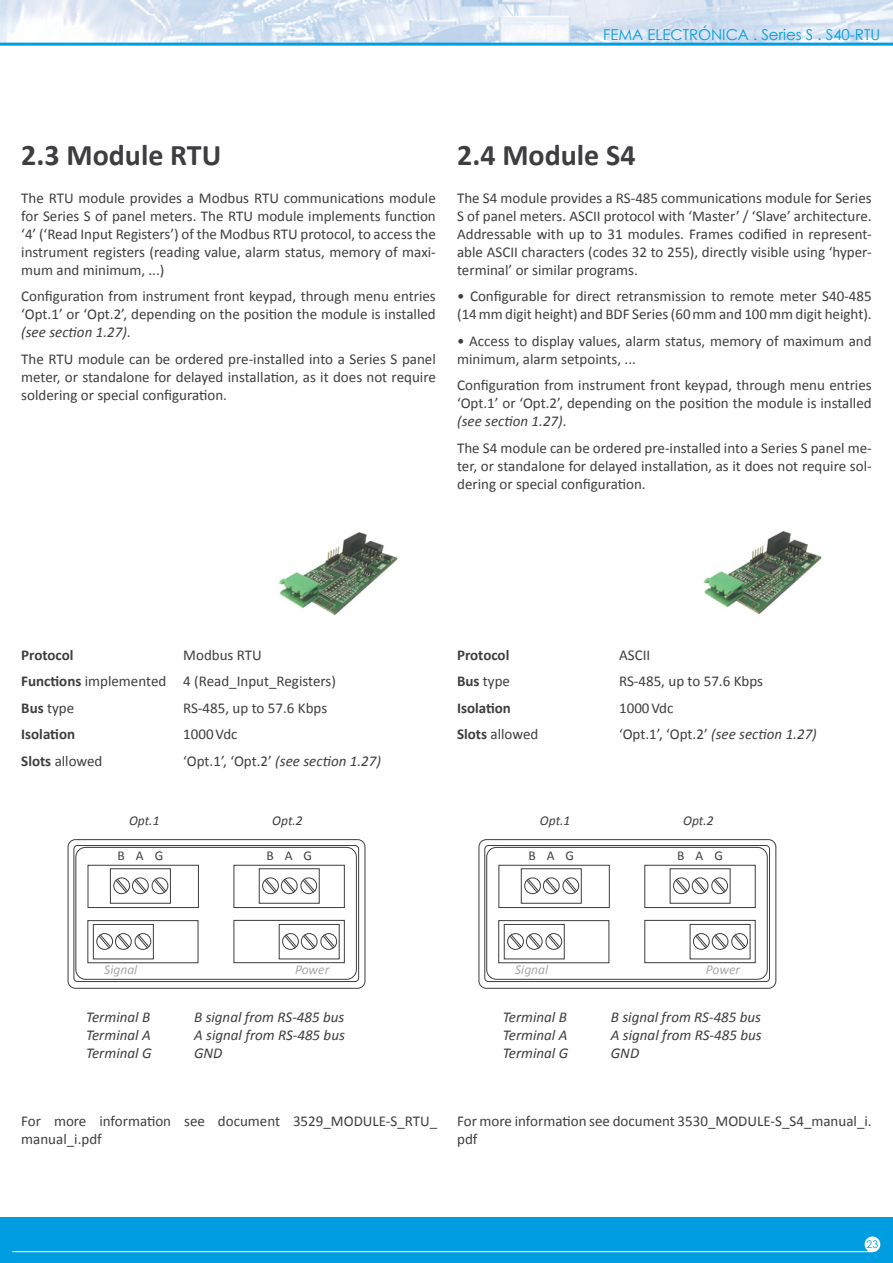
<style>
.page{position:relative;width:893px;height:1263px;background:#fff}
.page>*{position:absolute;margin:0;border:0;box-sizing:border-box;transform-origin:0 0}
.t1{font:700 30px "Calibri";color:#3e3d40}
.t2{font:15px/18px "Calibri";color:#3e3d40;text-align:justify}
.t3{font:italic 15px "Calibri";color:#3e3d40}
.t4{font:700 15px "Calibri";color:#3e3d40}
.t5{font:15px "Century Gothic";color:#009ee0}
.t6{font:italic 13.5px "Calibri";color:#a7a8aa}
.t7{font:italic 13.5px "Calibri";color:#3e3d40}
.t8{font:13.5px "Calibri";color:#3e3d40}
.t9{font:10.5px "Century Gothic";color:#009ee0}
.s1{font-style:italic}
.s2{font-weight:700}
.s3{font-style:normal}
</style>
<div class="page">
<div style="left:0;top:1217px;width:893px;height:46px;background:#009ee0"></div>
<img style="left:0;top:0;width:893px;height:43px">
<hr style="left:0;top:43px;width:893px;height:3px;background:#009ee0">
<hr style="left:12px;top:1251px;width:861px;height:1px;background:#fff">
<div style="left:865px;top:1236px;width:15px;height:16px;background:#fff;border-radius:50%"></div>
<img style="left:703px;top:531px;width:119px;height:84px">
<img style="left:279px;top:532px;width:119px;height:84px">
<svg style="left:68px;top:839px;width:297px;height:150px"></svg>
<svg style="left:479px;top:839px;width:297px;height:150px"></svg>
<p class="t5" style="left:603px;top:24px;width:279px">FEMA ELECTRÓNICA . Series S . S40-RTU</p>
<h1 class="t1" style="left:21px;top:136px;width:202px">2.3 Module RTU</h1>
<h1 class="t1" style="left:457px;top:136px;width:180px">2.4 Module S4</h1>
<p class="t2" style="left:21px;top:188px;width:416px">The RTU module provides a Modbus RTU communications module for Series S of panel meters. The RTU module implements function ‘4’ (‘Read Input Registers’) of the Modbus RTU protocol, to access the instrument registers (reading value, alarm status, memory of maxi&shy;mum and minimum, ...)</p>
<p class="t2" style="left:21px;top:286px;width:416px">Configuration from instrument front keypad, through menu entries ‘Opt.1’ or ‘Opt.2’, depending on the position the module is installed <span class="s1">(see section 1.27)</span>.</p>
<p class="t2" style="left:21px;top:349px;width:416px">The RTU module can be ordered pre-installed into a Series S panel meter, or standalone for delayed installation, as it does not require soldering or special configuration.</p>
<p class="t2" style="left:457px;top:188px;width:416px">The S4 module provides a RS-485 communications module for Series S of panel meters. ASCII protocol with ‘Master’ / ‘Slave’ architecture.<br>Addressable with up to 31 modules. Frames codified in represent&shy;able ASCII characters (codes 32 to 255), directly visible using ‘hyper&shy;terminal’ or similar programs.</p>
<p class="t2" style="left:457px;top:286px;width:416px">• Configurable for direct retransmission to remote meter S40-485 (14mm digit height) and BDF Series (60mm and 100mm digit height).</p>
<p class="t2" style="left:457px;top:331px;width:416px">• Access to display values, alarm status, memory of maximum and minimum, alarm setpoints, ...</p>
<p class="t2" style="left:457px;top:375px;width:416px">Configuration from instrument front keypad, through menu entries ‘Opt.1’ or ‘Opt.2’, depending on the position the module is installed <span class="s1">(see section 1.27)</span>.</p>
<p class="t2" style="left:457px;top:438px;width:416px">The S4 module can be ordered pre-installed into a Series S panel me&shy;ter, or standalone for delayed installation, as it does not require sol&shy;dering or special configuration.</p>
<p class="t4" style="left:21px;top:645px;width:54px">Protocol</p>
<p class="t2" style="left:21px;top:641px;width:316px;line-height:26.5px;text-align:left;text-indent:162px">Modbus RTU<br><span class="s2">Functions</span> implemented 4 (Read_Input_Registers)<br><span class="s2">Bus</span> type</p>
<p class="t2" style="left:183px;top:698px;width:145px">RS-485, up to 57.6 Kbps</p>
<p class="t4" style="left:21px;top:725px;width:55px">Isolation</p>
<p class="t2" style="left:183px;top:725px;width:56px">1000Vdc</p>
<p class="t2" style="left:21px;top:751px;width:83px"><span class="s2">Slots</span> allowed</p>
<p class="t3" style="left:183px;top:751px;width:199px"><span class="s3">‘Opt.1’, ‘Opt.2’</span> (see section 1.27)</p>
<p class="t4" style="left:457px;top:645px;width:54px">Protocol</p>
<p class="t2" style="left:619px;top:645px;width:33px">ASCII</p>
<p class="t2" style="left:457px;top:671px;width:54px"><span class="s2">Bus</span> type</p>
<p class="t2" style="left:619px;top:671px;width:145px">RS-485, up to 57.6 Kbps</p>
<p class="t4" style="left:457px;top:698px;width:55px">Isolation</p>
<p class="t2" style="left:619px;top:698px;width:56px">1000Vdc</p>
<p class="t2" style="left:457px;top:725px;width:83px"><span class="s2">Slots</span> allowed</p>
<p class="t3" style="left:619px;top:725px;width:199px"><span class="s3">‘Opt.1’, ‘Opt.2’</span> (see section 1.27)</p>
<p class="t7" style="left:129px;top:812px;width:32px">Opt.1</p>
<p class="t7" style="left:272px;top:812px;width:32px">Opt.2</p>
<p class="t7" style="left:540px;top:812px;width:32px">Opt.1</p>
<p class="t7" style="left:683px;top:812px;width:32px">Opt.2</p>
<p class="t8" style="left:118px;top:847px;width:47px">B A G</p>
<p class="t8" style="left:266px;top:847px;width:47px">B A G</p>
<p class="t8" style="left:528px;top:847px;width:47px">B A G</p>
<p class="t8" style="left:677px;top:847px;width:47px">B A G</p>
<p class="t6" style="left:104px;top:961px;width:35px">Signal</p>
<p class="t6" style="left:295px;top:961px;width:36px">Power</p>
<p class="t6" style="left:515px;top:961px;width:35px">Signal</p>
<p class="t6" style="left:706px;top:961px;width:36px">Power</p>
<p class="t3" style="left:86px;top:1008px;width:66px">Terminal B</p>
<p class="t3" style="left:194px;top:1008px;width:152px">B signal from RS-485 bus</p>
<p class="t3" style="left:86px;top:1026px;width:66px">Terminal A</p>
<p class="t3" style="left:194px;top:1026px;width:152px">A signal from RS-485 bus</p>
<p class="t3" style="left:86px;top:1044px;width:67px">Terminal G</p>
<p class="t3" style="left:194px;top:1044px;width:30px">GND</p>
<p class="t3" style="left:503px;top:1008px;width:66px">Terminal B</p>
<p class="t3" style="left:611px;top:1008px;width:152px">B signal from RS-485 bus</p>
<p class="t3" style="left:503px;top:1026px;width:66px">Terminal A</p>
<p class="t3" style="left:611px;top:1026px;width:152px">A signal from RS-485 bus</p>
<p class="t3" style="left:503px;top:1044px;width:67px">Terminal G</p>
<p class="t3" style="left:611px;top:1044px;width:30px">GND</p>
<p class="t2" style="left:21px;top:1111px;width:418px">For more information see document 3529_MODULE-S_RTU_ manual_i.pdf</p>
<p class="t2" style="left:457px;top:1111px;width:416px">For more information see document 3530_MODULE-S_S4_manual_i. pdf</p>
<p class="t9" style="left:867px;top:1237px;width:13px">23</p>
</div>
